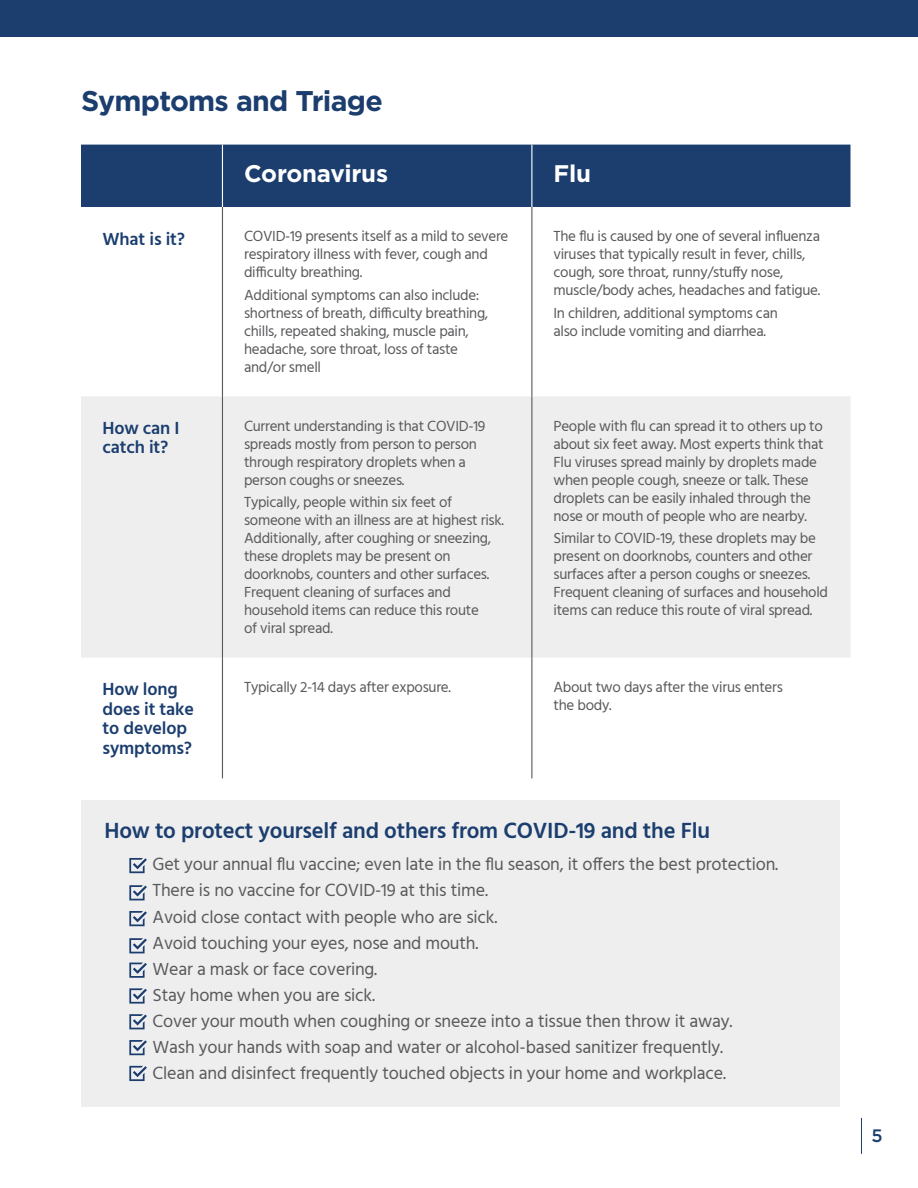
<style>
.page{position:relative;width:918px;height:1188px;background:#fff}
.page>*{position:absolute;margin:0;border:0;box-sizing:border-box;transform-origin:0 0}
.t1{font:700 28.5px "Gotham";letter-spacing:-.025em;color:#1b3e6f}
.t2{font:700 24px "Gotham";letter-spacing:-.01em;color:#fff}
.t3{font:600 22.5px "Hind";letter-spacing:-.01em;color:#1b3e6f}
.t4{font:18px/26.1px "Hind";letter-spacing:-.01em;color:#58595b}
.t5{font:600 18px/19.5px "Hind";letter-spacing:-.01em;color:#1b3e6f}
.t6{font:500 18px "Gotham";color:#1b3e6f}
.t7{font:15px/18px "Hind";letter-spacing:-.02em;color:#58595b}
</style>
<div class="page">
<div style="left:81px;top:800px;width:758px;height:306px;background:#eee"></div>
<div style="left:81px;top:145px;width:769px;height:62px;background:#1b3e6f"></div>
<div style="left:81px;top:396px;width:769px;height:262px;background:#eee"></div>
<hr style="left:222px;top:207px;width:1px;height:189px;background:#58595b">
<hr style="left:531px;top:207px;width:1px;height:189px;background:#58595b">
<hr style="left:222px;top:396px;width:1px;height:262px;background:#58595b">
<hr style="left:531px;top:396px;width:1px;height:262px;background:#58595b">
<hr style="left:222px;top:658px;width:1px;height:120px;background:#58595b">
<hr style="left:531px;top:658px;width:1px;height:120px;background:#58595b">
<hr style="left:222px;top:145px;width:1px;height:62px;background:#fff">
<hr style="left:531px;top:145px;width:1px;height:62px;background:#fff">
<div style="left:0;top:0;width:918px;height:36px;background:#1b3e6f"></div>
<svg style="left:129px;top:858px;width:18px;height:15px"></svg>
<svg style="left:129px;top:885px;width:18px;height:15px"></svg>
<svg style="left:129px;top:911px;width:18px;height:15px"></svg>
<svg style="left:129px;top:938px;width:18px;height:15px"></svg>
<svg style="left:129px;top:963px;width:18px;height:15px"></svg>
<svg style="left:129px;top:988px;width:18px;height:16px"></svg>
<svg style="left:129px;top:1014px;width:18px;height:15px"></svg>
<svg style="left:129px;top:1040px;width:18px;height:15px"></svg>
<svg style="left:129px;top:1066px;width:18px;height:15px"></svg>
<hr style="left:861px;top:1118px;width:1px;height:36px;background:#1b3e6f">
<h1 class="t1" style="left:81px;top:82px;width:303px">Symptoms and Triage</h1>
<h2 class="t2" style="left:244px;top:158px;width:145px">Coronavirus</h2>
<h2 class="t2" style="left:554px;top:158px;width:39px">Flu</h2>
<p class="t5" style="left:103px;top:230px;width:84px">What is it?</p>
<p class="t7" style="left:244px;top:228px;width:266px">COVID-19 presents itself as a mild to severe respiratory illness with fever, cough and difficulty breathing.</p>
<p class="t7" style="left:244px;top:287px;width:246px">Additional symptoms can also include: shortness of breath, difficulty breathing, chills, repeated shaking, muscle pain, headache, sore throat, loss of taste and/or smell</p>
<p class="t5" style="left:103px;top:419px;width:78px">How can I catch it?</p>
<p class="t7" style="left:244px;top:418px;width:243px">Current understanding is that COVID-19 spreads mostly from person to person through respiratory droplets when a person coughs or sneezes.</p>
<p class="t7" style="left:244px;top:494px;width:261px">Typically, people within six feet of someone with an illness are at highest risk.<br>Additionally, after coughing or sneezing, these droplets may be present on doorknobs, counters and other surfaces.<br>Frequent cleaning of surfaces and household items can reduce this route<br>of viral spread.</p>
<p class="t7" style="left:554px;top:228px;width:268px">The flu is caused by one of several influenza viruses that typically result in fever, chills, cough, sore throat, runny/stuffy nose, muscle/body aches, headaches and fatigue.</p>
<p class="t7" style="left:554px;top:305px;width:226px">In children, additional symptoms can also include vomiting and diarrhea.</p>
<p class="t7" style="left:554px;top:418px;width:272px">People with flu can spread it to others up to about six feet away. Most experts think that Flu viruses spread mainly by droplets made when people cough, sneeze or talk. These droplets can be easily inhaled through the nose or mouth of people who are nearby.</p>
<p class="t7" style="left:554px;top:530px;width:276px">Similar to COVID-19, these droplets may be present on doorknobs, counters and other surfaces after a person coughs or sneezes.<br>Frequent cleaning of surfaces and household items can reduce this route of viral spread.</p>
<p class="t5" style="left:103px;top:681px;width:93px">How long does it take to develop symptoms?</p>
<p class="t7" style="left:244px;top:679px;width:208px">Typically 2-14 days after exposure.</p>
<p class="t7" style="left:554px;top:679px;width:231px">About two days after the virus enters the body.</p>
<h3 class="t3" style="left:105px;top:815px;width:607px">How to protect yourself and others from COVID-19 and the Flu</h3>
<p class="t4" style="left:153px;top:852px;width:627px">Get your annual flu vaccine; even late in the flu season, it offers the best protection.<br>There is no vaccine for COVID-19 at this time.<br>Avoid close contact with people who are sick.<br>Avoid touching your eyes, nose and mouth.<br>Wear a mask or face covering.<br>Stay home when you are sick.<br>Cover your mouth when coughing or sneeze into a tissue then throw it away.<br>Wash your hands with soap and water or alcohol-based sanitizer frequently.<br>Clean and disinfect frequently touched objects in your home and workplace.</p>
<p class="t6" style="left:871px;top:1125px;width:13px">5</p>
</div>
